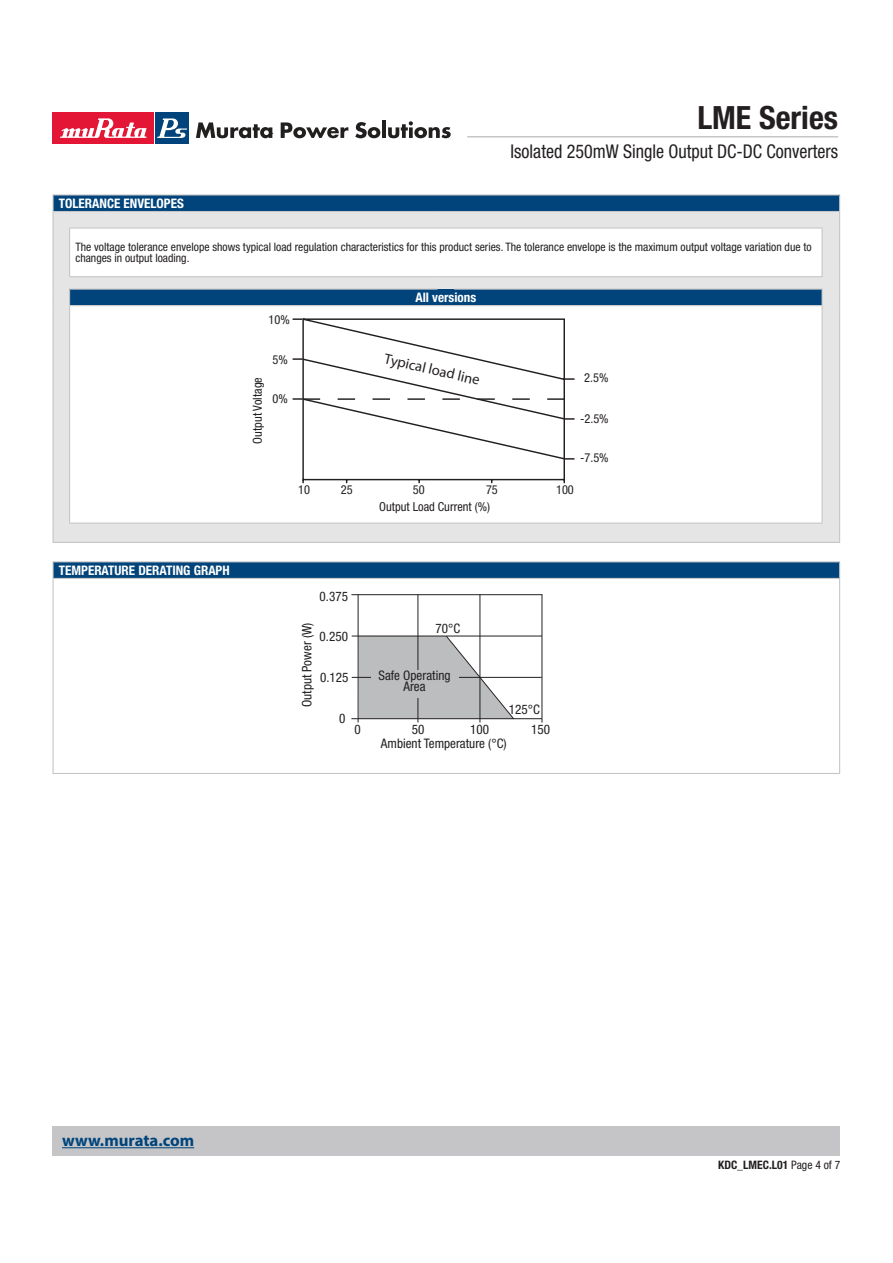
<style>
.page{position:relative;width:893px;height:1263px;background:#fff}
.page>*{position:absolute;margin:0;border:0;box-sizing:border-box;transform-origin:0 0}
.t1{font:700 condensed 32.1px "Helvetica Neue LT Std";color:#231f20}
.t2{font:condensed 18.9px "Helvetica Neue LT Std";color:#231f20;scale:.95 1}
.t3{font:700 16.8px "Myriad Pro";color:#00447b}
.t4{font:14.55px "Myriad Pro";color:#231f20}
.t5{font:condensed 13.2px/11.7px "Helvetica Neue LT Std";color:#231f20;text-align:center}
.t6{font:700 condensed 13.2px "Helvetica Neue LT Std";color:#fff}
.t7{font:condensed 12.3px "Helvetica Neue LT Std";color:#231f20}
.t8{font:condensed 11.7px/11.7px "Helvetica Neue LT Std";color:#231f20}
.t9{font:700 condensed 11.7px "Helvetica Neue LT Std";color:#231f20}
.s1{font-weight:400}
</style>
<div class="page">
<div style="left:53px;top:1127px;width:787px;height:29px;background:#c5c5c7"></div>
<div style="left:53px;top:113px;width:101px;height:31px;background:#e31735"></div>
<svg style="left:60px;top:118px;width:86px;height:20px"></svg>
<div style="left:155px;top:113px;width:34px;height:31px;background:#00447b"></div>
<svg style="left:157px;top:118px;width:30px;height:20px"></svg>
<svg style="left:196px;top:122px;width:77px;height:16px"></svg>
<svg style="left:281px;top:122px;width:67px;height:16px"></svg>
<svg style="left:355px;top:122px;width:25px;height:16px"></svg>
<hr style="left:382px;top:121px;width:4px;height:17px;background:#221f1f">
<svg style="left:388px;top:121px;width:63px;height:17px"></svg>
<hr style="left:467px;top:136px;width:371px;height:2px;background:#c5c5c7">
<hr style="left:62px;top:1147px;width:132px;height:1px;background:#00447b">
<div style="left:53px;top:562px;width:786px;height:16px;background:#00447b"></div>
<hr style="left:53px;top:561px;width:787px;height:1px;background:#c5c5c7">
<svg style="left:53px;top:562px;width:1px;height:16px"></svg>
<svg style="left:839px;top:562px;width:1px;height:16px"></svg>
<hr style="left:53px;top:578px;width:787px;height:1px;background:#c5c5c7">
<hr style="left:53px;top:579px;width:1px;height:194px;background:#c5c5c7">
<hr style="left:839px;top:579px;width:1px;height:194px;background:#c5c5c7">
<hr style="left:53px;top:773px;width:787px;height:1px;background:#c5c5c7">
<hr style="left:351px;top:718px;width:191px;height:1px;background:#231f20">
<hr style="left:351px;top:594px;width:191px;height:1px;background:#231f20">
<hr style="left:352px;top:677px;width:190px;height:1px;background:#231f20">
<hr style="left:352px;top:636px;width:190px;height:1px;background:#231f20">
<hr style="left:358px;top:594px;width:1px;height:128px;background:#231f20">
<hr style="left:417px;top:594px;width:1px;height:128px;background:#231f20">
<hr style="left:480px;top:594px;width:1px;height:128px;background:#231f20">
<hr style="left:542px;top:594px;width:1px;height:128px;background:#231f20">
<svg style="left:359px;top:635px;width:156px;height:85px"></svg>
<div style="left:53px;top:195px;width:786px;height:17px;background:#00447b"></div>
<div style="left:54px;top:212px;width:785px;height:330px;background:#e5e5e6"></div>
<div style="left:70px;top:228px;width:752px;height:49px;background:#fff"></div>
<div style="left:70px;top:289px;width:752px;height:17px;background:#00447b"></div>
<div style="left:70px;top:306px;width:752px;height:217px;background:#fff"></div>
<hr style="left:53px;top:228px;width:1px;height:38px;background:#c5c5c7">
<hr style="left:839px;top:228px;width:1px;height:38px;background:#c5c5c7">
<svg style="left:53px;top:266px;width:1px;height:40px"></svg>
<svg style="left:839px;top:266px;width:1px;height:40px"></svg>
<hr style="left:53px;top:306px;width:1px;height:217px;background:#c5c5c7">
<hr style="left:839px;top:306px;width:1px;height:217px;background:#c5c5c7">
<svg style="left:839px;top:523px;width:1px;height:19px"></svg>
<svg style="left:53px;top:523px;width:17px;height:20px"></svg>
<hr style="left:70px;top:542px;width:368px;height:1px;background:#c5c5c7">
<hr style="left:438px;top:542px;width:402px;height:1px;background:#c5c5c7">
<hr style="left:70px;top:194px;width:368px;height:2px;background:#c5c5c7">
<hr style="left:438px;top:194px;width:402px;height:2px;background:#c5c5c7">
<svg style="left:839px;top:196px;width:1px;height:32px"></svg>
<svg style="left:53px;top:194px;width:17px;height:34px"></svg>
<hr style="left:70px;top:211px;width:368px;height:1px;background:#c5c5c7">
<hr style="left:438px;top:211px;width:402px;height:1px;background:#c5c5c7">
<hr style="left:69px;top:228px;width:369px;height:1px;background:#c5c5c7">
<hr style="left:69px;top:229px;width:1px;height:37px;background:#c5c5c7">
<hr style="left:438px;top:228px;width:385px;height:1px;background:#c5c5c7">
<hr style="left:821px;top:229px;width:2px;height:37px;background:#c5c5c7">
<svg style="left:821px;top:266px;width:2px;height:10px"></svg>
<hr style="left:69px;top:276px;width:369px;height:1px;background:#c5c5c7">
<hr style="left:438px;top:276px;width:385px;height:1px;background:#c5c5c7">
<hr style="left:69px;top:289px;width:369px;height:1px;background:#c5c5c7">
<svg style="left:69px;top:290px;width:1px;height:15px"></svg>
<hr style="left:69px;top:305px;width:369px;height:1px;background:#c5c5c7">
<hr style="left:69px;top:306px;width:1px;height:217px;background:#c5c5c7">
<hr style="left:438px;top:305px;width:385px;height:1px;background:#c5c5c7">
<hr style="left:454px;top:289px;width:369px;height:1px;background:#c5c5c7">
<svg style="left:821px;top:290px;width:2px;height:15px"></svg>
<hr style="left:821px;top:306px;width:2px;height:217px;background:#c5c5c7">
<hr style="left:69px;top:523px;width:369px;height:1px;background:#c5c5c7">
<hr style="left:438px;top:523px;width:385px;height:1px;background:#c5c5c7">
<svg style="left:293px;top:318px;width:281px;height:166px"></svg>
<h1 class="t1" style="left:697px;top:106px;width:142px">LME Series</h1>
<h2 class="t2" style="left:510px;top:144px;width:346px">Isolated 250mW Single Output DC-DC Converters</h2>
<p class="t6" style="left:59px;top:198px;width:126px">TOLERANCE ENVELOPES</p>
<p class="t8" style="left:75px;top:242px;width:738px">The voltage tolerance envelope shows typical load regulation characteristics for this product series. The tolerance envelope is the maximum output voltage variation due to changes in output loading.</p>
<p class="t6" style="left:415px;top:292px;width:62px">All versions</p>
<p class="t6" style="left:59px;top:565px;width:172px">TEMPERATURE DERATING GRAPH</p>
<p class="t7" style="left:268px;top:315px;width:23px">10%</p>
<p class="t7" style="left:253px;top:444px;width:68px;rotate:-90deg">Output Voltage</p>
<p class="t7" style="left:272px;top:355px;width:17px">5%</p>
<p class="t7" style="left:272px;top:394px;width:17px">0%</p>
<p class="t4" style="left:386px;top:353px;width:99px;rotate:13deg">Typical load line</p>
<p class="t7" style="left:584px;top:373px;width:26px">2.5%</p>
<p class="t7" style="left:580px;top:414px;width:30px">-2.5%</p>
<p class="t7" style="left:580px;top:453px;width:30px">-7.5%</p>
<p class="t7" style="left:341px;top:485px;width:13px">25</p>
<p class="t7" style="left:556px;top:485px;width:19px">100</p>
<p class="t7" style="left:413px;top:485px;width:13px">50</p>
<p class="t7" style="left:298px;top:485px;width:13px">10</p>
<p class="t7" style="left:486px;top:485px;width:13px">75</p>
<p class="t7" style="left:379px;top:502px;width:112px">Output Load Current (%)</p>
<p class="t5" style="left:320px;top:591px;width:30px">0.375</p>
<p class="t5" style="left:302px;top:707px;width:86px;rotate:-90deg">Output Power (W)</p>
<p class="t5" style="left:435px;top:623px;width:26px">70°C</p>
<p class="t5" style="left:320px;top:631px;width:30px">0.250</p>
<p class="t5" style="left:378px;top:670px;width:74px">Safe Operating<br>Area</p>
<p class="t5" style="left:320px;top:673px;width:30px">0.125</p>
<p class="t5" style="left:509px;top:704px;width:32px">125°C</p>
<p class="t5" style="left:339px;top:714px;width:8px">0</p>
<p class="t5" style="left:355px;top:725px;width:8px">0</p>
<p class="t5" style="left:470px;top:725px;width:20px">100</p>
<p class="t5" style="left:412px;top:725px;width:14px">50</p>
<p class="t5" style="left:531px;top:725px;width:20px">150</p>
<p class="t5" style="left:381px;top:739px;width:127px">Ambient Temperature (°C)</p>
<h3 class="t3" style="left:62px;top:1130px;width:134px">www.murata.com</h3>
<p class="t9" style="left:718px;top:1161px;width:124px">KDC_LMEC.L01 <span class="s1">Page 4 of 7</span></p>
</div>
